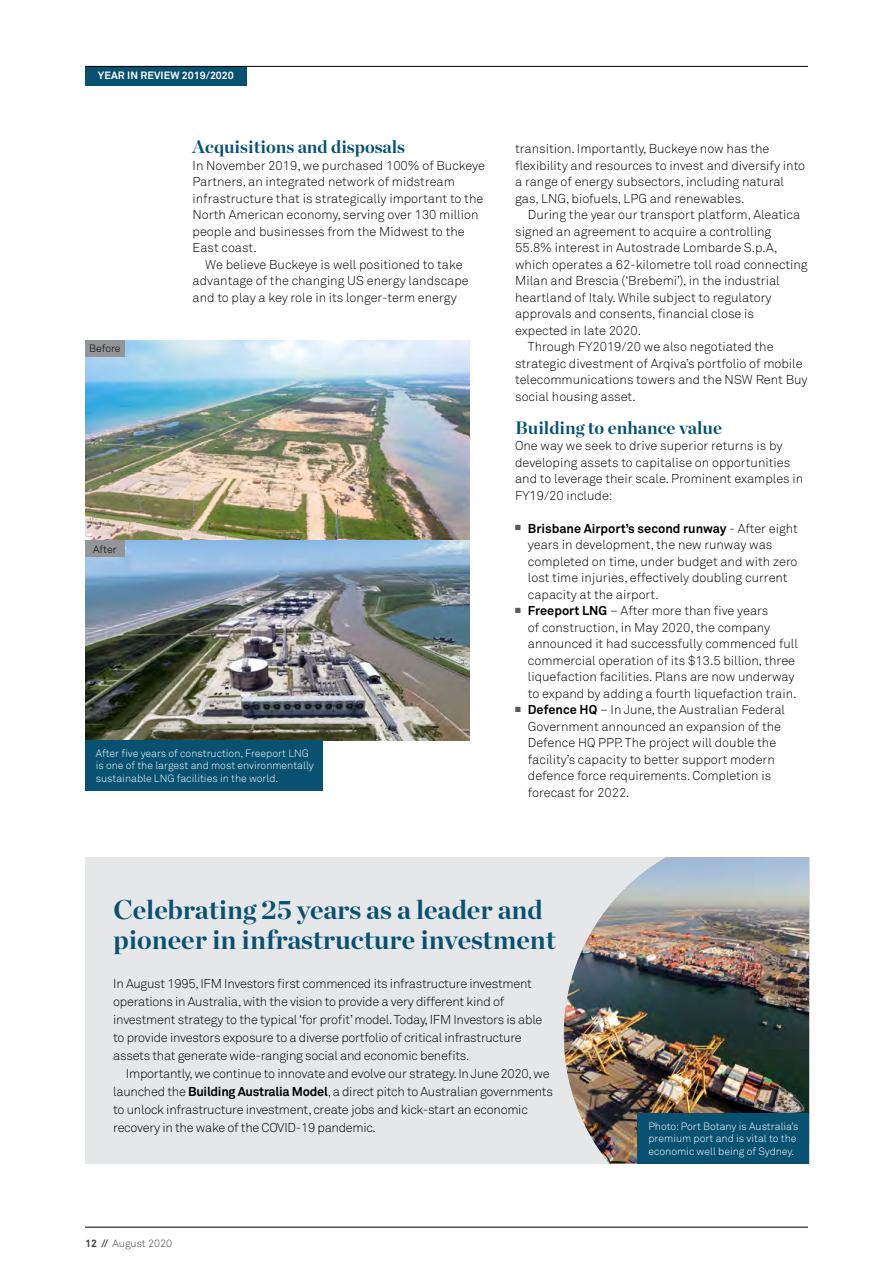
<style>
.page{position:relative;width:893px;height:1263px;background:#fff}
.page>*{position:absolute;margin:0;border:0;box-sizing:border-box;transform-origin:0 0}
.t1{font:700 27px/30px "Chronicle Display";color:#085171}
.t2{font:700 18px "Chronicle Display";color:#085171}
.t3{font:300 12.75px/16.5px "Akkurat Std";color:#000}
.t4{font:300 12.75px/18px "Akkurat Std";letter-spacing:-.02em;color:#000}
.t5{font:300 10.5px/12.6px "Akkurat Std";color:#fff}
.t6{font:700 10.5px "Akkurat Std";letter-spacing:.01em;color:#fff}
.t7{font:300 10.5px "Akkurat Std";color:#414042}
.t8{font:300 10.5px "Akkurat Std";letter-spacing:-.005em;color:#000}
.s1{font-weight:700}
</style>
<div class="page">
<div style="left:85px;top:67px;width:162px;height:19px;background:#085171"></div>
<hr style="left:85px;top:66px;width:723px;height:1px;background:#000">
<hr style="left:85px;top:1227px;width:723px;height:1px;background:#000">
<div style="left:85px;top:857px;width:724px;height:306px;background:#e6e7e8"></div>
<img style="left:85px;top:340px;width:385px;height:200px">
<img style="left:85px;top:540px;width:385px;height:200px">
<div style="left:85px;top:740px;width:237px;height:50px;background:#085171"></div>
<div style="left:85px;top:340px;width:40px;height:17px;background:#939598"></div>
<div style="left:85px;top:540px;width:40px;height:17px;background:#939598"></div>
<img style="left:564px;top:857px;width:245px;height:306px">
<div style="left:638px;top:1113px;width:171px;height:50px;background:#085171"></div>
<p class="t6" style="left:98px;top:69px;width:138px">YEAR IN REVIEW 2019/2020</p>
<p class="t8" style="left:89px;top:343px;width:33px">Before</p>
<h2 class="t2" style="left:193px;top:132px;width:214px">Acquisitions and disposals</h2>
<p class="t3" style="left:193px;top:157px;width:294px">In November 2019, we purchased 100% of Buckeye</p>
<p class="t3" style="left:193px;top:173px;width:264px">Partners, an integrated network of midstream</p>
<p class="t3" style="left:193px;top:190px;width:292px">infrastructure that is strategically important to the</p>
<p class="t3" style="left:193px;top:206px;width:287px">North American economy, serving over 130 million</p>
<p class="t3" style="left:193px;top:223px;width:274px">people and businesses from the Midwest to the</p>
<p class="t3" style="left:193px;top:239px;width:66px">East coast.</p>
<p class="t3" style="left:205px;top:256px;width:259px">We believe Buckeye is well positioned to take</p>
<p class="t3" style="left:193px;top:272px;width:278px">advantage of the changing US energy landscape</p>
<p class="t3" style="left:193px;top:289px;width:266px">and to play a key role in its longer-term energy</p>
<p class="t8" style="left:93px;top:543px;width:25px">After</p>
<p class="t5" style="left:96px;top:747px;width:220px">After five years of construction, Freeport LNG is one of the largest and most environmentally sustainable LNG facilities in the world.</p>
<p class="t3" style="left:515px;top:140px;width:292px">transition. Importantly, Buckeye now has the flexibility and resources to invest and diversify into a range of energy subsectors, including natural gas, LNG, biofuels, LPG and renewables.</p>
<p class="t3" style="left:528px;top:206px;width:274px">During the year our transport platform, Aleatica</p>
<p class="t3" style="left:515px;top:223px;width:258px">signed an agreement to acquire a controlling</p>
<p class="t3" style="left:515px;top:239px;width:264px">55.8% interest in Autostrade Lombarde S.p.A,</p>
<p class="t3" style="left:515px;top:256px;width:294px">which operates a 62-kilometre toll road connecting</p>
<p class="t3" style="left:515px;top:272px;width:266px">Milan and Brescia (‘Brebemi’), in the industrial</p>
<p class="t3" style="left:515px;top:289px;width:258px">heartland of Italy. While subject to regulatory</p>
<p class="t3" style="left:515px;top:305px;width:240px">approvals and consents, financial close is</p>
<p class="t3" style="left:515px;top:322px;width:127px">expected in late 2020.</p>
<p class="t3" style="left:528px;top:338px;width:247px">Through FY2019/20 we also negotiated the</p>
<p class="t3" style="left:515px;top:355px;width:289px">strategic divestment of Arqiva’s portfolio of mobile</p>
<p class="t3" style="left:515px;top:371px;width:294px">telecommunications towers and the NSW Rent Buy</p>
<p class="t3" style="left:515px;top:388px;width:122px">social housing asset.</p>
<h2 class="t2" style="left:515px;top:413px;width:208px">Building to enhance value</h2>
<p class="t3" style="left:515px;top:437px;width:290px">One way we seek to drive superior returns is by developing assets to capitalise on opportunities and to leverage their scale. Prominent examples in FY19/20 include:</p>
<p class="t3" style="left:528px;top:520px;width:272px;text-indent:-13px"><sup>■</sup> <span class="s1">Brisbane Airport’s second runway</span> - After eight years in development, the new runway was completed on time, under budget and with zero lost time injuries, effectively doubling current capacity at the airport.</p>
<p class="t3" style="left:528px;top:602px;width:272px;text-indent:-13px"><sup>■</sup> <span class="s1">Freeport LNG</span> – After more than five years<br>of construction, in May 2020, the company announced it had successfully commenced full commercial operation of its $13.5 billion, three liquefaction facilities. Plans are now underway to expand by adding a fourth liquefaction train.</p>
<p class="t3" style="left:528px;top:701px;width:259px;text-indent:-13px"><sup>■</sup> <span class="s1">Defence HQ</span> – In June, the Australian Federal Government announced an expansion of the Defence HQ PPP. The project will double the facility’s capacity to better support modern defence force requirements. Completion is forecast for 2022.</p>
<h1 class="t1" style="left:114px;top:893px;width:444px">Celebrating 25 years as a leader and pioneer in infrastructure investment</h1>
<p class="t4" style="left:113px;top:975px;width:431px">In August 1995, IFM Investors first commenced its infrastructure investment operations in Australia, with the vision to provide a very different kind of investment strategy to the typical ‘for profit’ model. Today, IFM Investors is able to provide investors exposure to a diverse portfolio of critical infrastructure assets that generate wide-ranging social and economic benefits.</p>
<p class="t4" style="left:113px;top:1065px;width:441px;text-indent:13px">Importantly, we continue to innovate and evolve our strategy. In June 2020, we launched the <span class="s1">Building Australia Model</span>, a direct pitch to Australian governments to unlock infrastructure investment, create jobs and kick-start an economic recovery in the wake of the COVID-19 pandemic.</p>
<p class="t7" style="left:85px;top:1237px;width:89px"><span class="s1">12 //</span> August 2020</p>
<p class="t5" style="left:648px;top:1120px;width:151px">Photo: Port Botany is Australia’s premium port and is vital to the economic well being of Sydney.</p>
</div>
